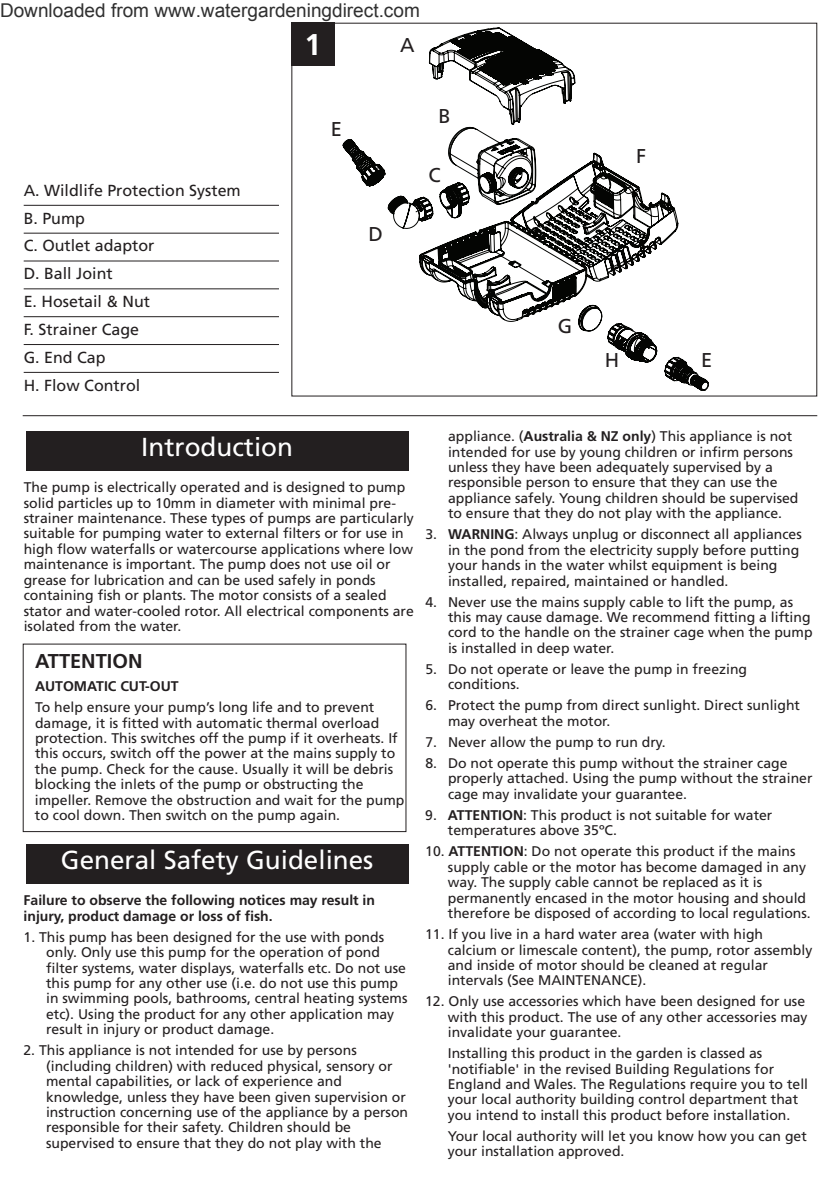
<style>
.page{position:relative;width:840px;height:1191px;background:#fff}
.page>*{position:absolute;margin:0;border:0;box-sizing:border-box;transform-origin:0 0}
.t1{font:700 30px "Frutiger";color:#fff}
.t2{font:26px "Frutiger";color:#fff}
.t3{font:700 20px "Frutiger";color:#231f20}
.t4{font:20px "Frutiger";color:#231f20}
.t5{font:19px "Arial";color:#303030}
.t6{font:16px/27.8px "Frutiger";color:#231f20}
.t7{font:14px/15.4px "Frutiger";color:#231f20}
.t8{font:700 14px/15.4px "Frutiger";color:#231f20}
.s1{font-weight:700}
</style>
<div class="page">
<div style="left:26px;top:431px;width:382px;height:39px;background:#231f20"></div>
<div style="left:26px;top:844px;width:382px;height:39px;background:#231f20"></div>
<hr style="left:24px;top:205px;width:255px;height:1px;background:#231f20">
<hr style="left:24px;top:233px;width:255px;height:1px;background:#231f20">
<hr style="left:24px;top:261px;width:255px;height:1px;background:#231f20">
<hr style="left:24px;top:288px;width:255px;height:1px;background:#231f20">
<hr style="left:24px;top:316px;width:255px;height:1px;background:#231f20">
<hr style="left:24px;top:344px;width:255px;height:1px;background:#231f20">
<hr style="left:24px;top:372px;width:255px;height:1px;background:#231f20">
<div style="left:23px;top:643px;width:383px;height:189px;border:1px solid #231f20"></div>
<svg style="left:343px;top:28px;width:365px;height:362px"></svg>
<svg style="left:415px;top:128px;width:113px;height:84px"></svg>
<hr style="left:23px;top:415px;width:793px;height:1px;background:#231f20">
<div style="left:291px;top:23px;width:43px;height:43px;background:#231f20"></div>
<h3 class="t5" style="left:0;top:-2px;width:421px">Downloaded from www.watergardeningdirect.com</h3>
<h1 class="t1" style="left:304px;top:33px;width:18px">1</h1>
<h3 class="t4" style="left:400px;top:36px;width:16px">A</h3>
<p class="t6" style="left:24px;top:177px;width:218px">A. Wildlife Protection System<br>B. Pump<br>C. Outlet adaptor<br>D. Ball Joint<br>E. Hosetail &amp; Nut<br>F. Strainer Cage<br>G. End Cap<br>H. Flow Control</p>
<h3 class="t4" style="left:330px;top:121px;width:13px">E</h3>
<h3 class="t4" style="left:368px;top:226px;width:16px">D</h3>
<h3 class="t4" style="left:438px;top:108px;width:14px">B</h3>
<h3 class="t4" style="left:428px;top:167px;width:14px">C</h3>
<h3 class="t4" style="left:636px;top:148px;width:11px">F</h3>
<h3 class="t4" style="left:557px;top:318px;width:16px">G</h3>
<h3 class="t4" style="left:604px;top:352px;width:16px">H</h3>
<h3 class="t4" style="left:700px;top:352px;width:13px">E</h3>
<h2 class="t2" style="left:141px;top:436px;width:153px">Introduction</h2>
<p class="t7" style="left:24px;top:481px;width:391px">The pump is electrically operated and is designed to pump solid particles up to 10mm in diameter with minimal pre&shy;strainer maintenance. These types of pumps are particularly suitable for pumping water to external filters or for use in high flow waterfalls or watercourse applications where low maintenance is important. The pump does not use oil or grease for lubrication and can be used safely in ponds containing fish or plants. The motor consists of a sealed stator and water-cooled rotor. All electrical components are isolated from the water.</p>
<h3 class="t3" style="left:35px;top:653px;width:109px">ATTENTION</h3>
<p class="t8" style="left:35px;top:679px;width:145px">AUTOMATIC CUT-OUT</p>
<p class="t7" style="left:35px;top:700px;width:371px">To help ensure your pump’s long life and to prevent damage, it is fitted with automatic thermal overload protection. This switches off the pump if it overheats. If this occurs, switch off the power at the mains supply to the pump. Check for the cause. Usually it will be debris blocking the inlets of the pump or obstructing the impeller. Remove the obstruction and wait for the pump to cool down. Then switch on the pump again.</p>
<h2 class="t2" style="left:61px;top:849px;width:314px">General Safety Guidelines</h2>
<p class="t8" style="left:24px;top:894px;width:353px">Failure to observe the following notices may result in injury, product damage or loss of fish.</p>
<p class="t7" style="left:46px;top:930px;width:362px;text-indent:-23px">1. This pump has been designed for the use with ponds only. Only use this pump for the operation of pond filter systems, water displays, waterfalls etc. Do not use this pump for any other use (i.e. do not use this pump in swimming pools, bathrooms, central heating systems etc). Using the product for any other application may result in injury or product damage.</p>
<p class="t7" style="left:46px;top:1043px;width:363px;text-indent:-23px">2. This appliance is not intended for use by persons (including children) with reduced physical, sensory or mental capabilities, or lack of experience and knowledge, unless they have been given supervision or instruction concerning use of the appliance by a person responsible for their safety. Children should be supervised to ensure that they do not play with the</p>
<p class="t7" style="left:448px;top:430px;width:352px">appliance. (<span class="s1">Australia &amp; NZ only</span>) This appliance is not intended for use by young children or infirm persons unless they have been adequately supervised by a responsible person to ensure that they can use the appliance safely. Young children should be supervised to ensure that they do not play with the appliance.</p>
<p class="t7" style="left:448px;top:528px;width:355px;text-indent:-23px">3. <span class="s1">WARNING</span>: Always unplug or disconnect all appliances in the pond from the electricity supply before putting your hands in the water whilst equipment is being installed, repaired, maintained or handled.</p>
<p class="t7" style="left:448px;top:595px;width:366px;text-indent:-23px">4. Never use the mains supply cable to lift the pump, as this may cause damage. We recommend fitting a lifting cord to the handle on the strainer cage when the pump is installed in deep water.</p>
<p class="t7" style="left:448px;top:662px;width:300px;text-indent:-23px">5. Do not operate or leave the pump in freezing conditions.</p>
<p class="t7" style="left:448px;top:699px;width:353px;text-indent:-23px">6. Protect the pump from direct sunlight. Direct sunlight may overheat the motor.</p>
<p class="t7" style="left:425px;top:735px;width:242px">7. Never allow the pump to run dry.</p>
<p class="t7" style="left:447px;top:756px;width:366px;text-indent:-23px">8. Do not operate this pump without the strainer cage properly attached. Using the pump without the strainer cage may invalidate your guarantee.</p>
<p class="t7" style="left:447px;top:808px;width:326px;text-indent:-23px">9. <span class="s1">ATTENTION</span>: This product is not suitable for water temperatures above 35ºC.</p>
<p class="t7" style="left:447px;top:845px;width:364px;text-indent:-23px">10. <span class="s1">ATTENTION</span>: Do not operate this product if the mains supply cable or the motor has become damaged in any way. The supply cable cannot be replaced as it is permanently encased in the motor housing and should therefore be disposed of according to local regulations.</p>
<p class="t7" style="left:447px;top:927px;width:366px;text-indent:-23px">11. If you live in a hard water area (water with high calcium or limescale content), the pump, rotor assembly and inside of motor should be cleaned at regular intervals (See MAINTENANCE).</p>
<p class="t7" style="left:447px;top:995px;width:361px;text-indent:-23px">12. Only use accessories which have been designed for use with this product. The use of any other accessories may invalidate your guarantee.</p>
<p class="t7" style="left:447px;top:1046px;width:362px">Installing this product in the garden is classed as 'notifiable' in the revised Building Regulations for England and Wales. The Regulations require you to tell your local authority building control department that you intend to install this product before installation.</p>
<p class="t7" style="left:447px;top:1129px;width:360px">Your local authority will let you know how you can get your installation approved.</p>
</div>
